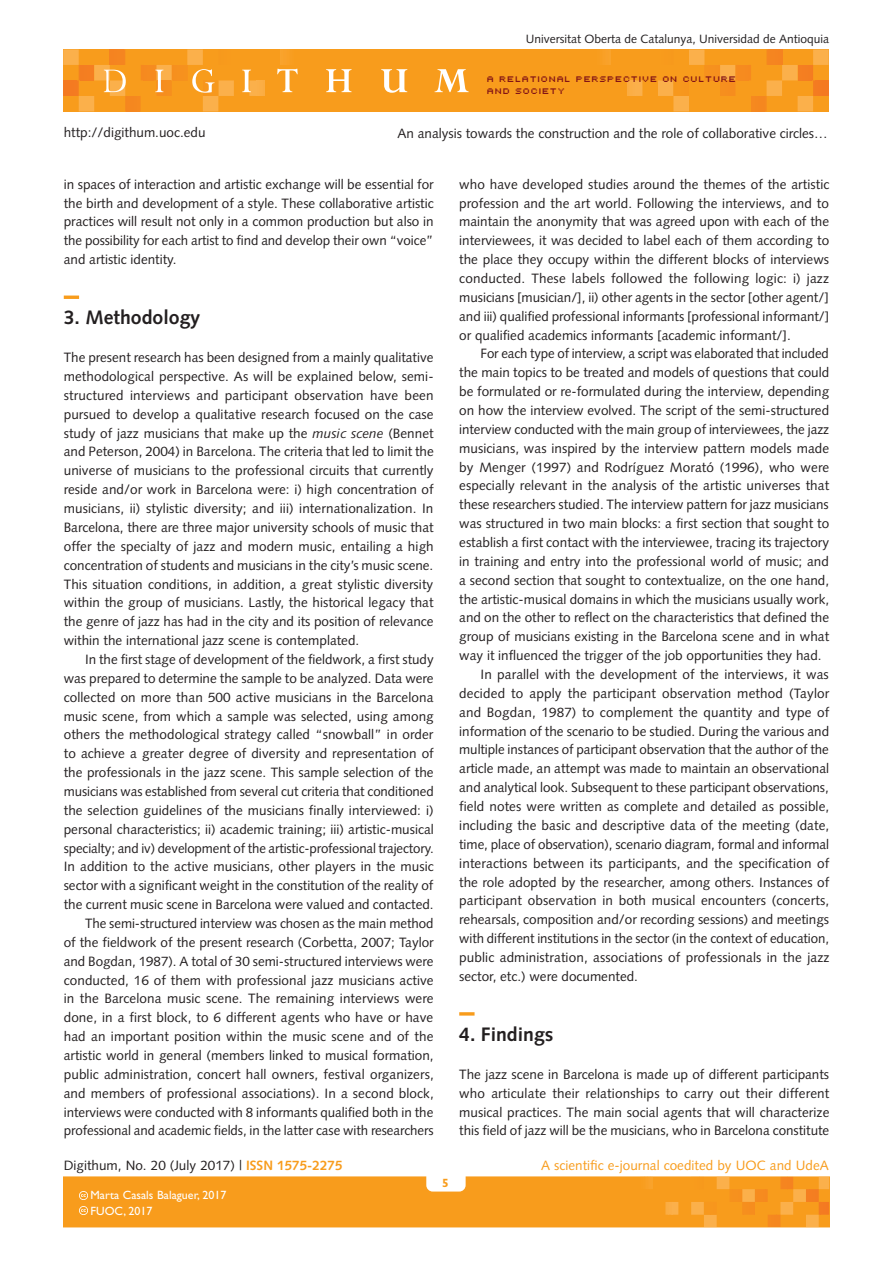
<style>
.page{position:relative;width:893px;height:1263px;background:#fff}
.page>*{position:absolute;margin:0;border:0;box-sizing:border-box;transform-origin:0 0}
._03_SUBTITOL{font:700 19.5px "Syntax LT";color:#231f20}
._02_PARAGRAF_GENERAL{font:13.5px/18.9px "Syntax LT";color:#231f20;text-align:justify}
._02_PRIMER_PARAGRAF{font:13.5px/18.9px "Syntax LT";color:#231f20;text-align:justify}
.t1{font:13.5px "Syntax LT";color:#f89c1c}
.t2{font:12px "Syntax LT";color:#231f20}
.t3{font:12px/15.8px "Gill Sans";color:#fff}
.t4{font:700 12px "Gill Sans";color:#f89c1c}
.t5{font:9px/12px "Uni 0554";color:#821316}
.s1{font-style:italic}
.s2{font-weight:700;color:#f89c1c}
</style>
<div class="page">
<hr style="left:829px;top:1177px;width:1px;height:50px;background:#f47921">
<svg style="left:64px;top:1177px;width:765px;height:50px;background:#f89d21"></svg>
<div style="left:63px;top:49px;width:766px;height:62px;background:#f89c1c"></div>
<hr style="left:265px;top:49px;width:1px;height:62px;background:#faab40">
<hr style="left:278px;top:49px;width:2px;height:62px;background:#f9a430">
<hr style="left:625px;top:49px;width:2px;height:62px;background:#faab40">
<hr style="left:612px;top:49px;width:1px;height:62px;background:#f9a430">
<svg style="left:605px;top:49px;width:6px;height:16px"></svg>
<svg style="left:627px;top:49px;width:202px;height:62px"></svg>
<hr style="left:815px;top:80px;width:4px;height:16px;background:#f47b21">
<hr style="left:819px;top:80px;width:3px;height:16px;background:#f47a21">
<hr style="left:822px;top:80px;width:3px;height:16px;background:#f47921">
<hr style="left:825px;top:80px;width:4px;height:16px;background:#f47921">
<svg style="left:63px;top:49px;width:202px;height:62px"></svg>
<svg style="left:277px;top:49px;width:21px;height:43px"></svg>
<svg style="left:326px;top:69px;width:26px;height:23px"></svg>
<svg style="left:381px;top:69px;width:26px;height:24px"></svg>
<svg style="left:434px;top:69px;width:35px;height:23px"></svg>
<hr style="left:64px;top:296px;width:15px;height:3px;background:#f89c1c">
<hr style="left:459px;top:1012px;width:16px;height:3px;background:#f89c1c">
<p class="t2" style="left:526px;top:32px;width:305px">Universitat Oberta de Catalunya, Universidad de Antioquia</p>
<p class="t5" style="left:488px;top:72px;width:251px">A RELATIONAL PERSPECTIVE ON CULTURE<br>AND SOCIETY</p>
<p class="_02_PARAGRAF_GENERAL" style="left:64px;top:122px;width:143px">http://digithum.uoc.edu</p>
<p class="_02_PARAGRAF_GENERAL" style="left:398px;top:124px;width:432px">An analysis towards the construction and the role of collaborative circles…</p>
<p class="_02_PARAGRAF_GENERAL" style="left:64px;top:175px;width:371px">in spaces of interaction and artistic exchange will be essential for the birth and development of a style. These collaborative artistic practices will result not only in a common production but also in the possibility for each artist to find and develop their own “voice” and artistic identity.</p>
<p class="_03_SUBTITOL" style="left:64px;top:307px;width:138px">3. Methodology</p>
<p class="_02_PRIMER_PARAGRAF" style="left:64px;top:348px;width:372px">The present research has been designed from a mainly qualitative methodological perspective. As will be explained below, semi&shy;structured interviews and participant observation have been pursued to develop a qualitative research focused on the case study of jazz musicians that make up the <span class="s1">music scene</span> (Bennet and Peterson, 2004) in Barcelona. The criteria that led to limit the universe of musicians to the professional circuits that currently reside and/or work in Barcelona were: i) high concentration of musicians, ii) stylistic diversity; and iii) internationalization. In Barcelona, there are three major university schools of music that offer the specialty of jazz and modern music, entailing a high concentration of students and musicians in the city’s music scene.<br>This situation conditions, in addition, a great stylistic diversity within the group of musicians. Lastly, the historical legacy that the genre of jazz has had in the city and its position of relevance within the international jazz scene is contemplated.</p>
<p class="_02_PARAGRAF_GENERAL" style="left:64px;top:650px;width:372px;text-indent:21px">In the first stage of development of the fieldwork, a first study was prepared to determine the sample to be analyzed. Data were collected on more than 500 active musicians in the Barcelona music scene, from which a sample was selected, using among others the methodological strategy called “snowball” in order to achieve a greater degree of diversity and representation of the professionals in the jazz scene. This sample selection of the musicians was established from several cut criteria that conditioned the selection guidelines of the musicians finally interviewed: i) personal characteristics; ii) academic training; iii) artistic-musical specialty; and iv) development of the artistic-professional trajectory.<br>In addition to the active musicians, other players in the music sector with a significant weight in the constitution of the reality of the current music scene in Barcelona were valued and contacted.</p>
<p class="_02_PARAGRAF_GENERAL" style="left:64px;top:914px;width:372px;text-indent:21px">The semi-structured interview was chosen as the main method of the fieldwork of the present research (Corbetta, 2007; Taylor and Bogdan, 1987). A total of 30 semi-structured interviews were conducted, 16 of them with professional jazz musicians active in the Barcelona music scene. The remaining interviews were done, in a first block, to 6 different agents who have or have had an important position within the music scene and of the artistic world in general (members linked to musical formation, public administration, concert hall owners, festival organizers, and members of professional associations). In a second block, interviews were conducted with 8 informants qualified both in the professional and academic fields, in the latter case with researchers</p>
<p class="_02_PARAGRAF_GENERAL" style="left:459px;top:175px;width:372px">who have developed studies around the themes of the artistic profession and the art world. Following the interviews, and to maintain the anonymity that was agreed upon with each of the interviewees, it was decided to label each of them according to the place they occupy within the different blocks of interviews conducted. These labels followed the following logic: i) jazz musicians [musician/], ii) other agents in the sector [other agent/] and iii) qualified professional informants [professional informant/] or qualified academics informants [academic informant/].</p>
<p class="_02_PARAGRAF_GENERAL" style="left:459px;top:344px;width:372px;text-indent:21px">For each type of interview, a script was elaborated that included the main topics to be treated and models of questions that could be formulated or re-formulated during the interview, depending on how the interview evolved. The script of the semi-structured interview conducted with the main group of interviewees, the jazz musicians, was inspired by the interview pattern models made by Menger (1997) and Rodríguez Morató (1996), who were especially relevant in the analysis of the artistic universes that these researchers studied. The interview pattern for jazz musicians was structured in two main blocks: a first section that sought to establish a first contact with the interviewee, tracing its trajectory in training and entry into the professional world of music; and a second section that sought to contextualize, on the one hand, the artistic-musical domains in which the musicians usually work, and on the other to reflect on the characteristics that defined the group of musicians existing in the Barcelona scene and in what way it influenced the trigger of the job opportunities they had.</p>
<p class="_02_PARAGRAF_GENERAL" style="left:459px;top:665px;width:372px;text-indent:21px">In parallel with the development of the interviews, it was decided to apply the participant observation method (Taylor and Bogdan, 1987) to complement the quantity and type of information of the scenario to be studied. During the various and multiple instances of participant observation that the author of the article made, an attempt was made to maintain an observational and analytical look. Subsequent to these participant observations, field notes were written as complete and detailed as possible, including the basic and descriptive data of the meeting (date, time, place of observation), scenario diagram, formal and informal interactions between its participants, and the specification of the role adopted by the researcher, among others. Instances of participant observation in both musical encounters (concerts, rehearsals, composition and/or recording sessions) and meetings with different institutions in the sector (in the context of education, public administration, associations of professionals in the jazz sector, etc.) were documented.</p>
<p class="_03_SUBTITOL" style="left:459px;top:1023px;width:96px">4. Findings</p>
<p class="_02_PRIMER_PARAGRAF" style="left:459px;top:1065px;width:372px">The jazz scene in Barcelona is made up of different participants who articulate their relationships to carry out their different musical practices. The main social agents that will characterize this field of jazz will be the musicians, who in Barcelona constitute</p>
<p class="_02_PARAGRAF_GENERAL" style="left:64px;top:1156px;width:280px">Digithum, No. 20 (July 2017) | <span class="s2">ISSN 1575-2275</span></p>
<p class="t1" style="left:541px;top:1157px;width:289px">A scientific e-journal coedited by UOC and UdeA</p>
<p class="t4" style="left:442px;top:1176px;width:8px">5</p>
<p class="t3" style="left:91px;top:1187px;width:137px">Marta Casals Balaguer, 2017<br>FUOC, 2017</p>
</div>
